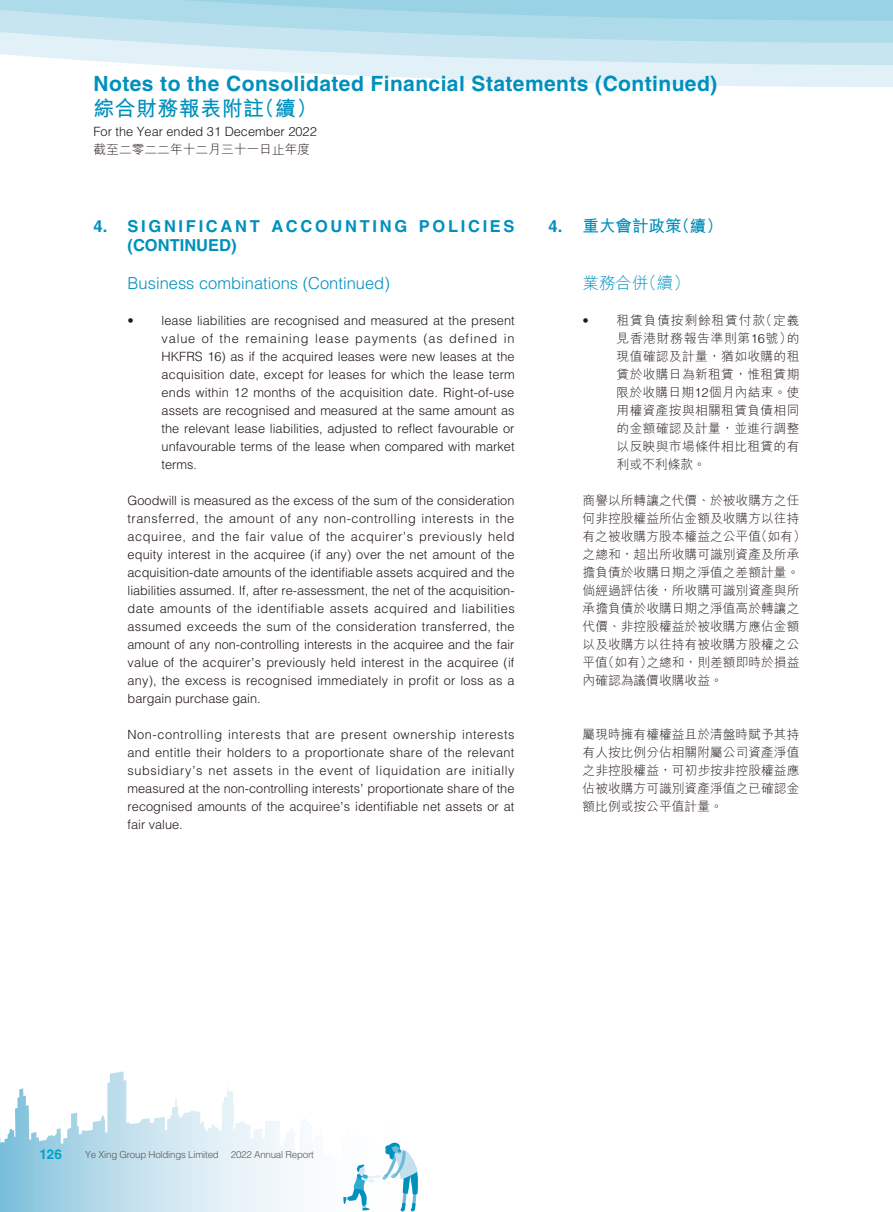
<style>
.page{position:relative;width:893px;height:1212px;background:#fff}
.page>*{position:absolute;margin:0;border:0;box-sizing:border-box;transform-origin:0 0}
.t1{font:700 21px "Helvetica LT Std";letter-spacing:.02em;color:#0090bd}
.t2{font:700 21px "M Hei HK";letter-spacing:.015em;color:#0090bd}
.t3{font:700 16.5px/19.5px "Helvetica LT Std";letter-spacing:.165em;color:#0090bd}
.t4{font:300 16.5px "Helvetica LT Std";color:#0090bd}
.t5{font:700 16.5px "M Hei HK";color:#0090bd}
.t6{font:300 16.5px "M Hei HK";color:#0090bd}
.t7{font:700 13.5px "Helvetica LT Std";color:#00a1c8}
.t8{font:300 12.75px/18px "Helvetica LT Std";color:#231916;text-align:justify}
.t9{font:300 12.75px/18px "M Hei HK";color:#231916;text-align:justify}
.t10{font:300 9.75px "Helvetica LT Std";letter-spacing:-.025em;color:#595857}
.s1{font-family:"Helvetica Neue LT Std"}
.s2{font-family:"Helvetica LT Std"}
</style>
<div class="page">
<svg style="left:161px;top:65px;width:732px;height:22px;fill:#e1f1f7"></svg>
<svg style="left:0;top:43px;width:893px;height:22px;background:#d3eaf3"></svg>
<svg style="left:0;top:0;width:893px;height:43px;background:#afdbea"></svg>
<svg style="left:0;top:1074px;width:414px;height:138px"></svg>
<svg style="left:343px;top:1142px;width:75px;height:69px"></svg>
<h1 class="t1" style="left:94px;top:71px;width:625px">Notes to the Consolidated Financial Statements (Continued)</h1>
<h1 class="t2" style="left:94px;top:93px;width:226px">綜合財務報表附註（續）</h1>
<p class="t8" style="left:94px;top:123px;width:225px">For the Year ended 31 December 2022</p>
<p class="t9" style="left:94px;top:140px;width:218px">截至二零二二年十二月三十一日止年度</p>
<p class="t3" style="left:128px;top:216px;width:389px;text-indent:-34px">4. SIGNIFICANT ACCOUNTING POLICIES (CONTINUED)</p>
<p class="t4" style="left:128px;top:272px;width:264px">Business combinations (Continued)</p>
<p class="t8" style="left:162px;top:311px;width:355px;text-indent:-34px"><span class="s1">•</span> lease liabilities are recognised and measured at the present value of the remaining lease payments (as defined in HKFRS 16) as if the acquired leases were new leases at the acquisition date, except for leases for which the lease term ends within 12 months of the acquisition date. Right-of-use assets are recognised and measured at the same amount as the relevant lease liabilities, adjusted to reflect favourable or unfavourable terms of the lease when compared with market terms.</p>
<p class="t8" style="left:128px;top:491px;width:389px">Goodwill is measured as the excess of the sum of the consideration transferred, the amount of any non-controlling interests in the acquiree, and the fair value of the acquirer<span class="s1">’</span>s previously held equity interest in the acquiree (if any) over the net amount of the acquisition-date amounts of the identifiable assets acquired and the liabilities assumed. If, after re-assessment, the net of the acquisition&shy;date amounts of the identifiable assets acquired and liabilities assumed exceeds the sum of the consideration transferred, the amount of any non-controlling interests in the acquiree and the fair value of the acquirer<span class="s1">’</span>s previously held interest in the acquiree (if any), the excess is recognised immediately in profit or loss as a bargain purchase gain.</p>
<p class="t8" style="left:128px;top:725px;width:388px">Non-controlling interests that are present ownership interests and entitle their holders to a proportionate share of the relevant subsidiary<span class="s1">’</span>s net assets in the event of liquidation are initially measured at the non-controlling interests<span class="s1">’</span> proportionate share of the recognised amounts of the acquiree<span class="s1">’</span>s identifiable net assets or at fair value.</p>
<p class="t5" style="left:549px;top:214px;width:176px"><span class="s2">4.</span> 重大會計政策（續）</p>
<p class="t6" style="left:583px;top:274px;width:109px">業務合併（續）</p>
<p class="t9" style="left:617px;top:311px;width:184px;text-indent:-34px"><span class="s1">•</span> 租賃負債按剩餘租賃付款（定義見香港財務報告準則第<span class="s2">16</span>號）的現值確認及計量，猶如收購的租賃於收購日為新租賃，惟租賃期限於收購日期<span class="s2">12</span>個月內結束。使用權資產按與相關租賃負債相同的金額確認及計量，並進行調整以反映與市場條件相比租賃的有利或不利條款。</p>
<p class="t9" style="left:583px;top:491px;width:225px;text-align:left">商譽以所轉讓之代價、於被收購方之任何非控股權益所佔金額及收購方以往持有之被收購方股本權益之公平值（如有）之總和，超出所收購可識別資產及所承擔負債於收購日期之淨值之差額計量。倘經過評估後，所收購可識別資產與所承擔負債於收購日期之淨值高於轉讓之代價、非控股權益於被收購方應佔金額以及收購方以往持有被收購方股權之公平值（如有）之總和，則差額即時於損益內確認為議價收購收益。</p>
<p class="t9" style="left:583px;top:725px;width:218px">屬現時擁有權權益且於清盤時賦予其持有人按比例分佔相關附屬公司資產淨值之非控股權益，可初步按非控股權益應佔被收購方可識別資產淨值之已確認金額比例或按公平值計量。</p>
<p class="t7" style="left:39px;top:1146px;width:24px">126</p>
<p class="t10" style="left:85px;top:1149px;width:230px">Ye Xing Group Holdings Limited 2022 Annual Report</p>
</div>
